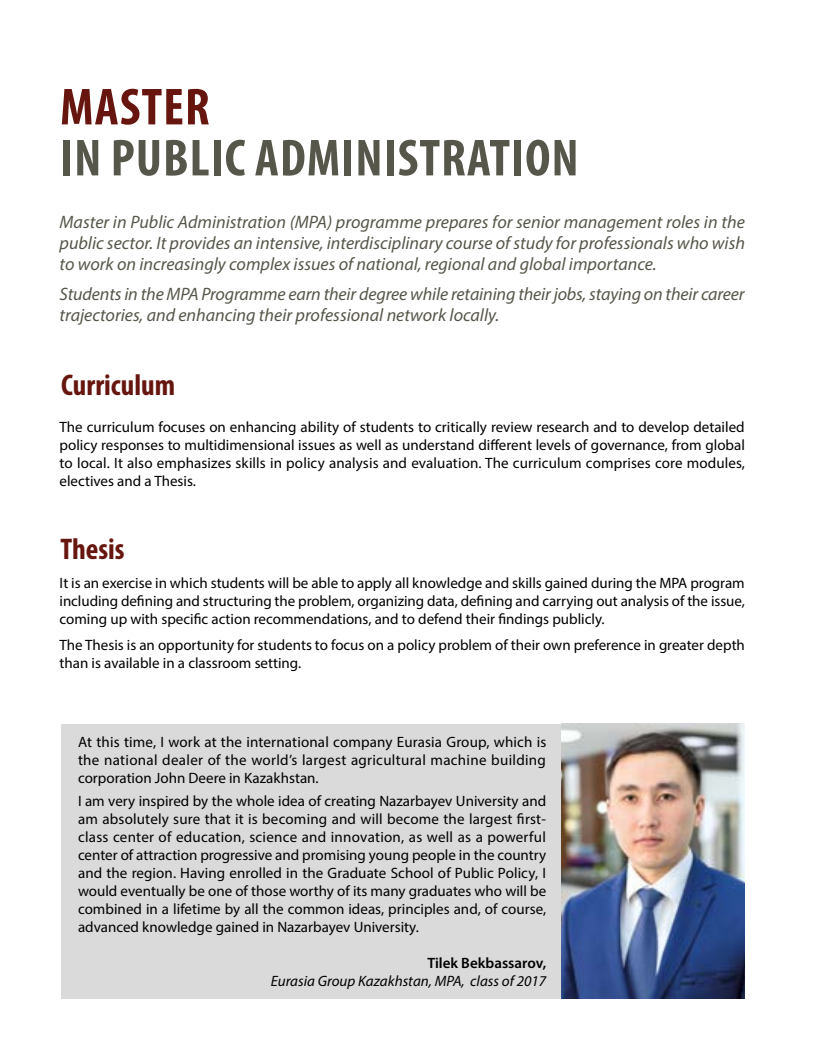
<style>
.page{position:relative;width:830px;height:1063px;background:#fff}
.page>*{position:absolute;margin:0;border:0;box-sizing:border-box;transform-origin:0 0}
.t1{font:700 condensed 52.5px "Myriad Pro";letter-spacing:.02em;color:#57564a}
.t2{font:700 condensed 52.5px "Myriad Pro";letter-spacing:.02em;color:#66160e}
.t3{font:700 condensed 30px "Myriad Pro";color:#66160e}
.t4{font:italic 18px/21px "Myriad Pro";color:#57564a;text-align:justify}
.t5{font:15px/18px "Myriad Pro";color:#000;text-align:justify}
.t6{font:italic 15px "Myriad Pro";color:#000}
.t7{font:600 15px "Myriad Pro";color:#000}
</style>
<div class="page">
<div style="left:61px;top:724px;width:683px;height:274px;background:#dadada"></div>
<img style="left:561px;top:724px;width:183px;height:274px">
<h1 class="t2" style="left:60px;top:74px;width:151px">MASTER</h1>
<h1 class="t1" style="left:60px;top:125px;width:519px">IN PUBLIC ADMINISTRATION</h1>
<p class="t4" style="left:60px;top:211px;width:686px">Master in Public Administration (MPA) programme prepares for senior management roles in the public sector. It provides an intensive, interdisciplinary course of study for professionals who wish to work on increasingly complex issues of national, regional and global importance.</p>
<p class="t4" style="left:60px;top:283px;width:686px">Students in the MPA Programme earn their degree while retaining their jobs, staying on their career trajectories, and enhancing their professional network locally.</p>
<h2 class="t3" style="left:61px;top:366px;width:115px">Curriculum</h2>
<p class="t5" style="left:60px;top:418px;width:686px">The curriculum focuses on enhancing ability of students to critically review research and to develop detailed policy responses to multidimensional issues as well as understand different levels of governance, from global to local. It also emphasizes skills in policy analysis and evaluation. The curriculum comprises core modules, electives and a Thesis.</p>
<h2 class="t3" style="left:60px;top:530px;width:66px">Thesis</h2>
<p class="t5" style="left:60px;top:574px;width:686px">It is an exercise in which students will be able to apply all knowledge and skills gained during the MPA program including defining and structuring the problem, organizing data, defining and carrying out analysis of the issue, coming up with specific action recommendations, and to defend their findings publicly.</p>
<p class="t5" style="left:60px;top:636px;width:686px">The Thesis is an opportunity for students to focus on a policy problem of their own preference in greater depth than is available in a classroom setting.</p>
<p class="t5" style="left:78px;top:733px;width:469px">At this time, I work at the international company Eurasia Group, which is the national dealer of the world’s largest agricultural machine building corporation John Deere in Kazakhstan.</p>
<p class="t5" style="left:78px;top:791px;width:469px">I am very inspired by the whole idea of creating Nazarbayev University and am absolutely sure that it is becoming and will become the largest first&shy;class center of education, science and innovation, as well as a powerful center of attraction progressive and promising young people in the country and the region. Having enrolled in the Graduate School of Public Policy, I would eventually be one of those worthy of its many graduates who will be combined in a lifetime by all the common ideas, principles and, of course, advanced knowledge gained in Nazarbayev University.</p>
<p class="t7" style="left:427px;top:953px;width:120px">Tilek Bekbassarov,</p>
<p class="t6" style="left:271px;top:971px;width:277px">Eurasia Group Kazakhstan, MPA, class of 2017</p>
</div>
